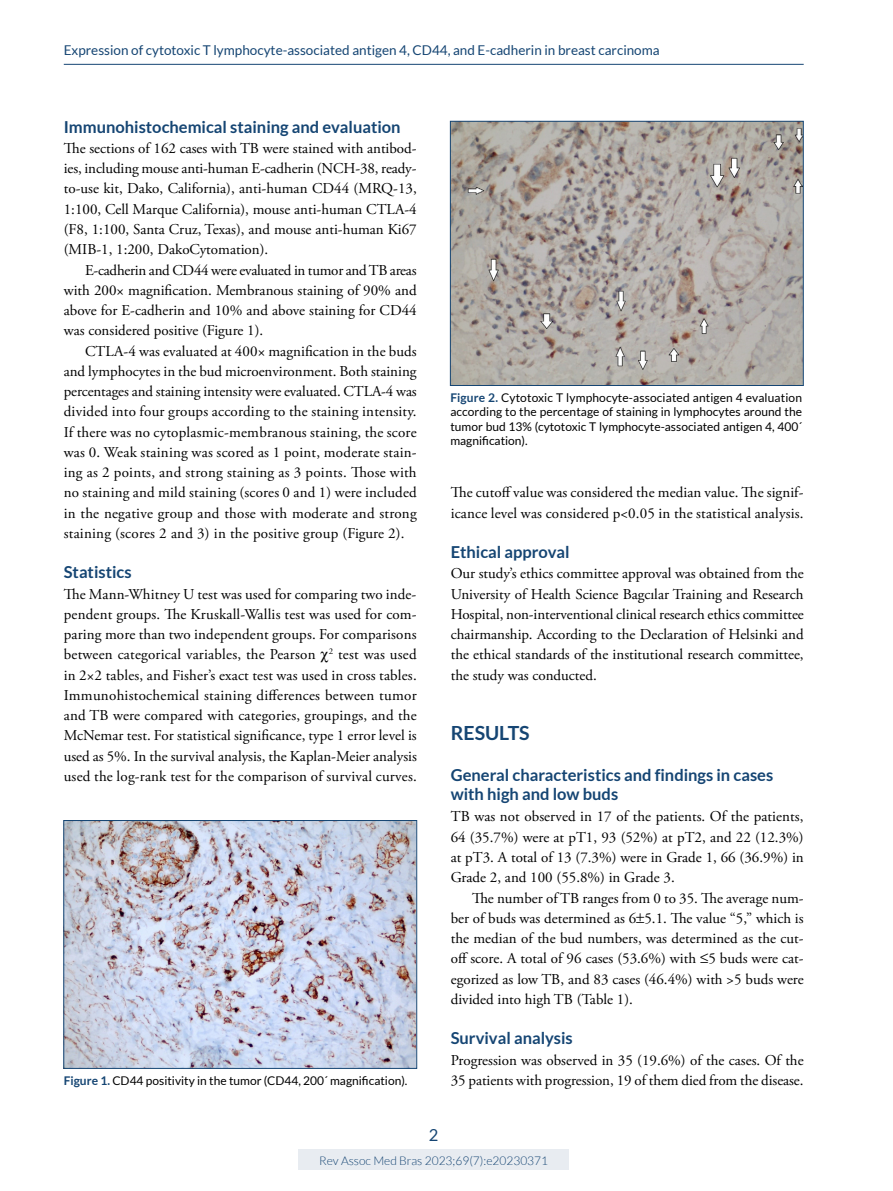
<style>
.page{position:relative;width:893px;height:1191px;background:#fff}
.page>*{position:absolute;margin:0;border:0;box-sizing:border-box;transform-origin:0 0}
.t1{font:700 19.5px "Lato";color:#154573}
.t2{font:700 16.5px/19.5px "Lato";color:#154573}
.t3{font:16.5px "Lato";color:#154573}
.t4{font:15px/20.2px "Adobe Garamond Pro";color:#000;text-align:justify}
.t5{font:13.5px "Lato";color:#154573}
.t6{font:12px/14.4px "Lato";color:#000;text-align:justify}
.t7{font:300 12px "Lato";color:#154573}
.s1{font-weight:700;color:#154573}
</style>
<div class="page">
<div style="left:299px;top:1149px;width:270px;height:21px;background:#e8ecf1"></div>
<hr style="left:64px;top:64px;width:740px;height:1px;background:#154573">
<img style="left:452px;top:123px;width:350px;height:261px">
<div style="left:450px;top:121px;width:354px;height:265px;border:1px solid #154573"></div>
<img style="left:65px;top:822px;width:350px;height:244px">
<div style="left:63px;top:820px;width:354px;height:248px;border:1px solid #154573"></div>
<p class="t5" style="left:64px;top:43px;width:597px">Expression of cytotoxic T lymphocyte-associated antigen 4, CD44, and E-cadherin in breast carcinoma</p>
<p class="t2" style="left:64px;top:117px;width:338px">Immunohistochemical staining and evaluation</p>
<p class="t4" style="left:64px;top:139px;width:354px">The sections of 162 cases with TB were stained with antibod&shy;ies, including mouse anti-human E-cadherin (NCH-38, ready&shy;to-use kit, Dako, California), anti-human CD44 (MRQ-13, 1:100, Cell Marque California), mouse anti-human CTLA-4 (F8, 1:100, Santa Cruz, Texas), and mouse anti-human Ki67 (MIB-1, 1:200, DakoCytomation).</p>
<p class="t4" style="left:64px;top:260px;width:354px;text-indent:21px">E-cadherin and CD44 were evaluated in tumor and TB areas with 200× magnification. Membranous staining of 90% and above for E-cadherin and 10% and above staining for CD44 was considered positive (Figure 1).</p>
<p class="t4" style="left:64px;top:341px;width:355px;text-indent:21px">CTLA-4 was evaluated at 400× magnification in the buds and lymphocytes in the bud microenvironment. Both staining percentages and staining intensity were evaluated. CTLA-4 was divided into four groups according to the staining intensity.<br>If there was no cytoplasmic-membranous staining, the score was 0. Weak staining was scored as 1 point, moderate stain&shy;ing as 2 points, and strong staining as 3 points. Those with no staining and mild staining (scores 0 and 1) were included in the negative group and those with moderate and strong staining (scores 2 and 3) in the positive group (Figure 2).</p>
<p class="t2" style="left:64px;top:562px;width:69px">Statistics</p>
<p class="t4" style="left:64px;top:584px;width:355px">The Mann-Whitney U test was used for comparing two inde&shy;pendent groups. The Kruskall-Wallis test was used for com&shy;paring more than two independent groups. For comparisons between categorical variables, the Pearson <sup>2</sup> test was used in 2×2 tables, and Fisher’s exact test was used in cross tables.<br>Immunohistochemical staining differences between tumor and TB were compared with categories, groupings, and the McNemar test. For statistical significance, type 1 error level is used as 5%. In the survival analysis, the Kaplan-Meier analysis used the log-rank test for the comparison of survival curves.</p>
<p class="t6" style="left:64px;top:1073px;width:345px"><span class="s1">Figure 1.</span> CD44 positivity in the tumor (CD44, 200´ magnification).</p>
<p class="t6" style="left:450px;top:390px;width:353px"><span class="s1">Figure 2.</span> Cytotoxic T lymphocyte-associated antigen 4 evaluation according to the percentage of staining in lymphocytes around the tumor bud 13% (cytotoxic T lymphocyte-associated antigen 4, 400´ magnification).</p>
<p class="t4" style="left:451px;top:483px;width:354px">The cutoff value was considered the median value. The signif&shy;icance level was considered p&lt;0.05 in the statistical analysis.</p>
<p class="t2" style="left:451px;top:542px;width:120px">Ethical approval</p>
<p class="t4" style="left:451px;top:564px;width:355px">Our study’s ethics committee approval was obtained from the University of Health Science Bagcılar Training and Research Hospital, non-interventional clinical research ethics committee chairmanship. According to the Declaration of Helsinki and the ethical standards of the institutional research committee, the study was conducted.</p>
<h1 class="t1" style="left:451px;top:722px;width:81px">RESULTS</h1>
<p class="t2" style="left:451px;top:765px;width:324px">General characteristics and findings in cases with high and low buds</p>
<p class="t4" style="left:451px;top:807px;width:354px">TB was not observed in 17 of the patients. Of the patients, 64 (35.7%) were at pT1, 93 (52%) at pT2, and 22 (12.3%) at pT3. A total of 13 (7.3%) were in Grade 1, 66 (36.9%) in Grade 2, and 100 (55.8%) in Grade 3.</p>
<p class="t4" style="left:451px;top:888px;width:354px;text-indent:21px">The number of TB ranges from 0 to 35. The average num&shy;ber of buds was determined as 6 5.1. The value “5,” which is the median of the bud numbers, was determined as the cut&shy;off score. A total of 96 cases (53.6%) with ≤5 buds were cat&shy;egorized as low TB, and 83 cases (46.4%) with &gt;5 buds were divided into high TB (Table 1).</p>
<p class="t2" style="left:451px;top:1028px;width:124px">Survival analysis</p>
<p class="t4" style="left:451px;top:1050px;width:354px">Progression was observed in 35 (19.6%) of the cases. Of the<br>35 patients with progression, 19 of them died from the disease.</p>
<p class="t3" style="left:429px;top:1126px;width:11px">2</p>
<p class="t7" style="left:319px;top:1154px;width:230px">Rev Assoc Med Bras 2023;69(7):e20230371</p>
</div>
